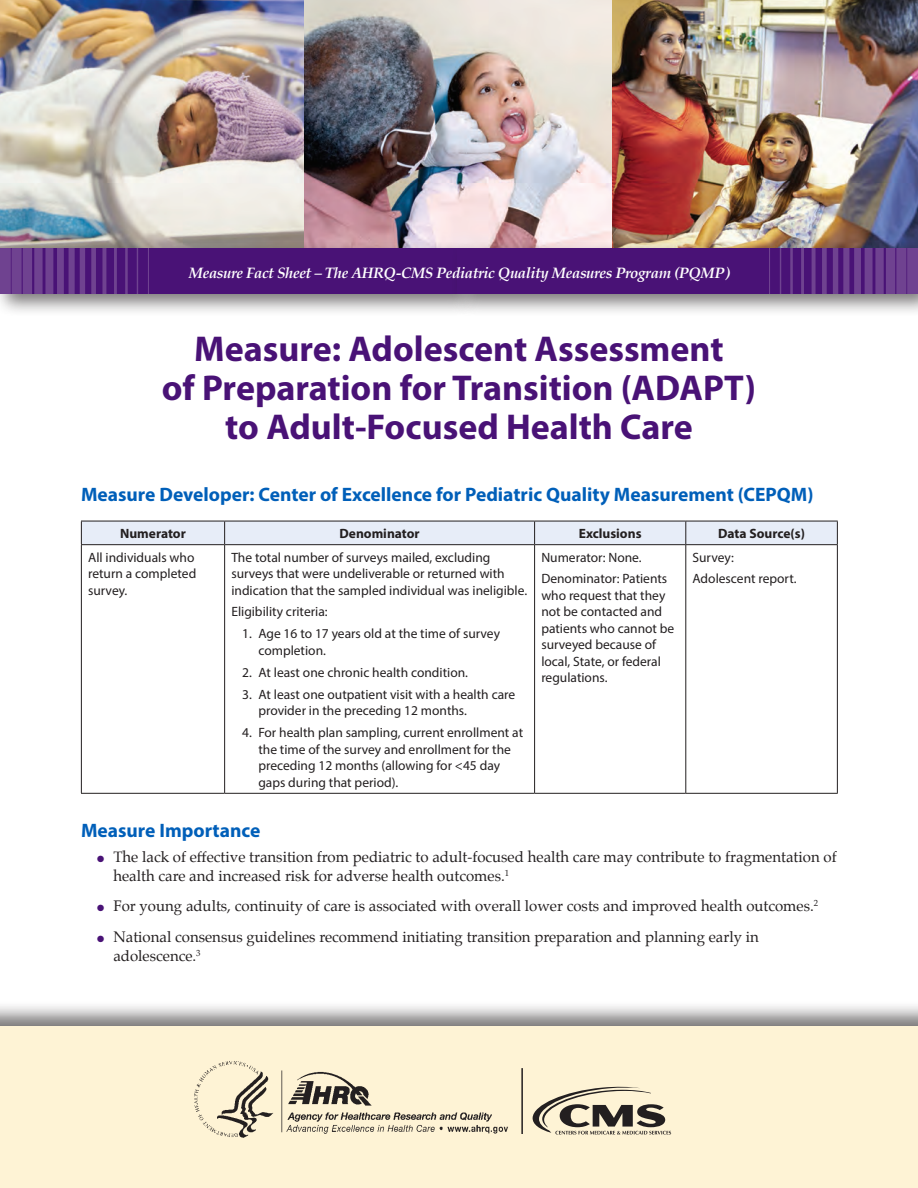
<style>
.page{position:relative;width:918px;height:1188px;background:#fff}
.page>*{position:absolute;margin:0;border:0;box-sizing:border-box;transform-origin:0 0}
.t1{font:700 36px/39px "Myriad Pro";color:#491276;text-align:center}
.Head_Lvl_1{font:700 19.5px "Myriad Pro";color:#005fb9}
.t2{font:15px/19.5px "Palatino";color:#231f20}
.text{font:italic 700 15px "Palatino";letter-spacing:-.025em;color:#fff}
.Chart_text{font:13.5px/16.5px "Myriad Pro";color:#231f20}
.Chart_text-2{font:700 13.5px "Myriad Pro";color:#231f20}
.s1{color:#491276}
</style>
<div class="page">
<div style="left:0;top:1000px;width:918px;height:188px;background:#231f20;opacity:.6"></div>
<div style="left:0;top:1026px;width:918px;height:162px;background:#fef3d5"></div>
<svg style="left:82px;top:545px;width:755px;height:248px"></svg>
<div style="left:81px;top:521px;width:757px;height:23px;background:#e7edf8"></div>
<hr style="left:81px;top:544px;width:144px;height:1px;background:#231f20">
<hr style="left:81px;top:545px;width:1px;height:248px;background:#231f20">
<hr style="left:225px;top:544px;width:310px;height:1px;background:#231f20">
<hr style="left:224px;top:545px;width:1px;height:248px;background:#231f20">
<hr style="left:535px;top:544px;width:151px;height:1px;background:#231f20">
<hr style="left:534px;top:545px;width:1px;height:248px;background:#231f20">
<hr style="left:686px;top:544px;width:152px;height:1px;background:#231f20">
<hr style="left:685px;top:545px;width:1px;height:248px;background:#231f20">
<hr style="left:837px;top:545px;width:1px;height:248px;background:#231f20">
<hr style="left:81px;top:793px;width:144px;height:1px;background:#231f20">
<hr style="left:225px;top:793px;width:310px;height:1px;background:#231f20">
<hr style="left:535px;top:793px;width:151px;height:1px;background:#231f20">
<hr style="left:686px;top:793px;width:152px;height:1px;background:#231f20">
<img style="left:0;top:0;width:918px;height:241px">
<div style="left:0;top:241px;width:481px;height:76px;background:#231f20;opacity:.6"></div>
<div style="left:0;top:248px;width:458px;height:46px;background:#491276"></div>
<img style="left:0;top:248px;width:138px;height:46px">
<img style="left:194px;top:1061px;width:314px;height:77px">
<hr style="left:521px;top:1068px;width:2px;height:66px;background:#231f20">
<svg style="left:533px;top:1087px;width:138px;height:48px"></svg>
<div style="left:450px;top:241px;width:468px;height:76px;background:#231f20;opacity:.6"></div>
<div style="left:458px;top:248px;width:460px;height:46px;background:#491276"></div>
<img style="left:780px;top:248px;width:138px;height:46px">
<p class="text" style="left:189px;top:260px;width:542px">Measure Fact Sheet – The AHRQ-CMS Pediatric Quality Measures Program (PQMP)</p>
<p class="t1" style="left:162px;top:328px;width:596px">Measure: Adolescent Assessment<br>of Preparation for Transition (ADAPT) to Adult-Focused Health Care</p>
<p class="Head_Lvl_1" style="left:81px;top:482px;width:734px">Measure Developer: Center of Excellence for Pediatric Quality Measurement (CEPQM)</p>
<p class="Chart_text-2" style="left:120px;top:525px;width:67px">Numerator</p>
<p class="Chart_text-2" style="left:339px;top:525px;width:82px">Denominator</p>
<p class="Chart_text-2" style="left:579px;top:525px;width:64px">Exclusions</p>
<p class="Chart_text-2" style="left:718px;top:525px;width:88px">Data Source(s)</p>
<p class="Chart_text" style="left:88px;top:549px;width:110px">All individuals who return a completed survey.</p>
<p class="Chart_text" style="left:231px;top:549px;width:297px">The total number of surveys mailed, excluding surveys that were undeliverable or returned with indication that the sampled individual was ineligible.</p>
<p class="Chart_text" style="left:231px;top:603px;width:98px">Eligibility criteria:</p>
<p class="Chart_text" style="left:258px;top:625px;width:243px;text-indent:-16px">1. Age 16 to 17 years old at the time of survey completion.</p>
<p class="Chart_text" style="left:242px;top:664px;width:227px">2. At least one chronic health condition.</p>
<p class="Chart_text" style="left:258px;top:686px;width:258px;text-indent:-16px">3. At least one outpatient visit with a health care provider in the preceding 12 months.</p>
<p class="Chart_text" style="left:258px;top:724px;width:266px;text-indent:-16px">4. For health plan sampling, current enrollment at the time of the survey and enrollment for the preceding 12 months (allowing for &lt;45 day gaps during that period).</p>
<p class="Chart_text" style="left:693px;top:549px;width:43px">Survey:</p>
<p class="Chart_text" style="left:693px;top:570px;width:106px">Adolescent report.</p>
<p class="Chart_text" style="left:541px;top:549px;width:102px">Numerator: None.</p>
<p class="Chart_text" style="left:541px;top:570px;width:135px">Denominator: Patients who request that they not be contacted and patients who cannot be surveyed because of local, State, or federal regulations.</p>
<p class="Head_Lvl_1" style="left:81px;top:817px;width:181px">Measure Importance</p>
<p class="t2" style="left:113px;top:847px;width:725px;text-indent:-16px"><span class="s1">●</span> The lack of effective transition from pediatric to adult-focused health care may contribute to fragmentation of health care and increased risk for adverse health outcomes.<sup>1</sup></p>
<p class="t2" style="left:97px;top:896px;width:723px"><span class="s1">●</span> For young adults, continuity of care is associated with overall lower costs and improved health outcomes.<sup>2</sup></p>
<p class="t2" style="left:113px;top:927px;width:647px;text-indent:-16px"><span class="s1">●</span> National consensus guidelines recommend initiating transition preparation and planning early in adolescence.<sup>3</sup></p>
</div>
